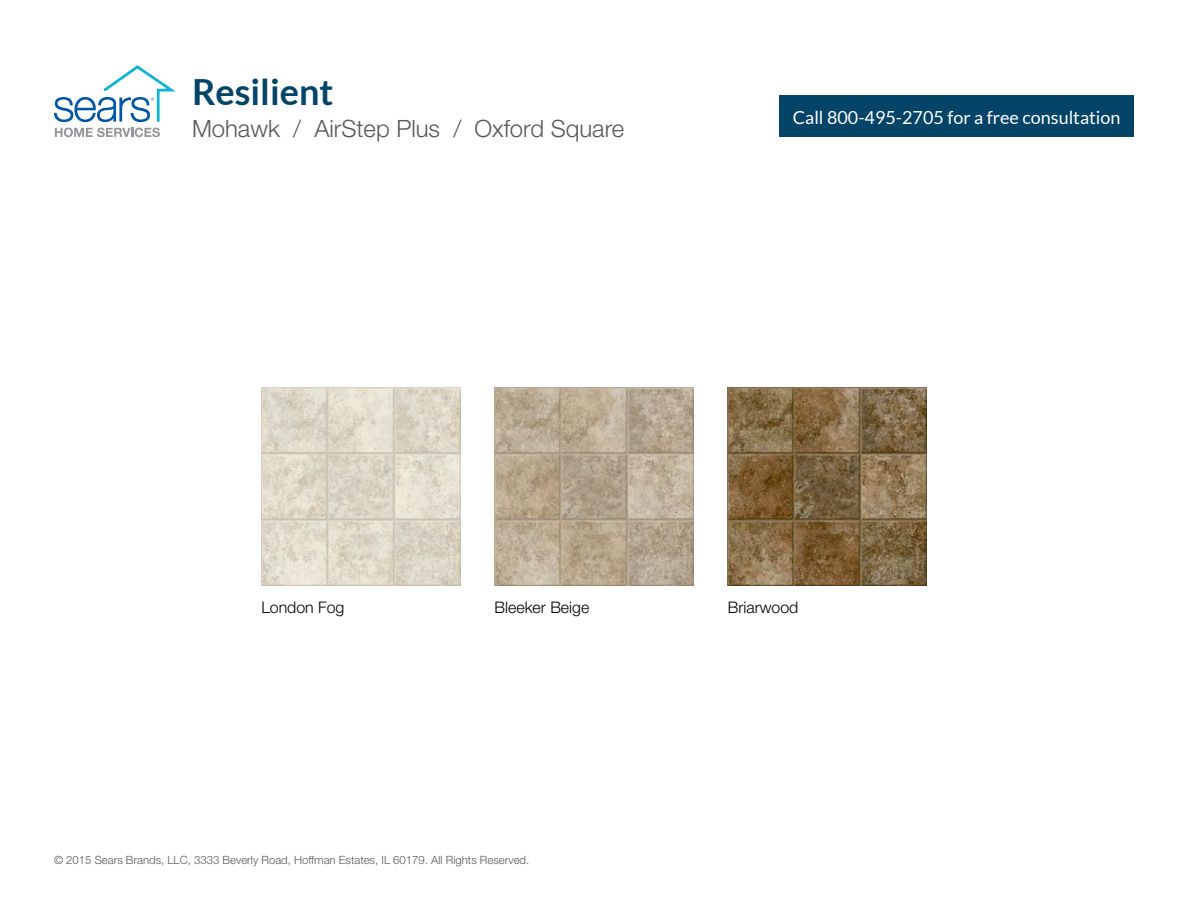
<style>
.page{position:relative;width:1188px;height:918px;background:#fff}
.page>*{position:absolute;margin:0;border:0;box-sizing:border-box;transform-origin:0 0}
.t1{font:700 36px "Lato";color:#044468}
.t2{font:300 23.85px "Helvetica Neue LT Std";color:#58595b}
.t3{font:18px "Lato";color:#fff}
.t4{font:300 15.9px "Helvetica Neue LT Std";color:#000}
.t5{font:300 11.4px "Helvetica Neue LT Std";color:#58595b}
.t6{font:8.85px "Gotham";color:#0056a7}
</style>
<div class="page">
<div style="left:779px;top:96px;width:355px;height:41px;background:#044468"></div>
<svg style="left:54px;top:65px;width:122px;height:57px"></svg>
<svg style="left:55px;top:128px;width:105px;height:9px"></svg>
<img style="left:261px;top:387px;width:199px;height:198px">
<img style="left:495px;top:387px;width:198px;height:198px">
<img style="left:728px;top:387px;width:199px;height:198px">
<p class="t6" style="left:151px;top:95px;width:5px">®</p>
<h1 class="t1" style="left:192px;top:72px;width:143px">Resilient</h1>
<h2 class="t2" style="left:192px;top:114px;width:434px">Mohawk / AirStep Plus / Oxford Square</h2>
<h3 class="t3" style="left:793px;top:107px;width:329px">Call 800-495-2705 for a free consultation</h3>
<h3 class="t4" style="left:261px;top:598px;width:85px">London Fog</h3>
<h3 class="t4" style="left:495px;top:598px;width:96px">Bleeker Beige</h3>
<h3 class="t4" style="left:728px;top:598px;width:72px">Briarwood</h3>
<p class="t5" style="left:54px;top:853px;width:477px">© 2015 Sears Brands, LLC, 3333 Beverly Road, Hoffman Estates, IL 60179. All Rights Reserved.</p>
</div>
